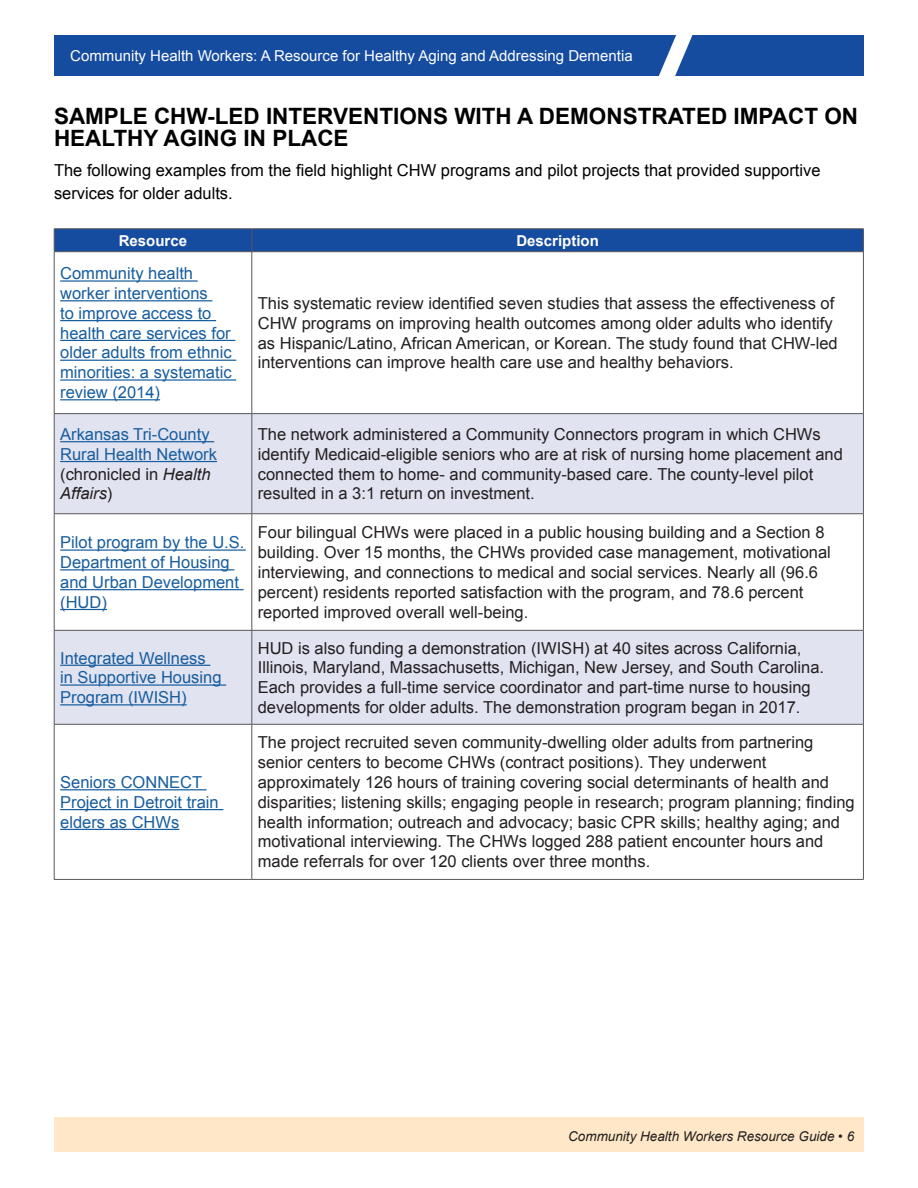
<style>
.page{position:relative;width:918px;height:1188px;background:#fff}
.page>*{position:absolute;margin:0;border:0;box-sizing:border-box;transform-origin:0 0}
.t1{font:700 22.5px/22.5px "Arial";color:#000}
.t2{font:16.5px/19.8px "Arial";color:#231f20}
.t3{font:16.5px/19.8px "Arial";color:#175d9e}
.t4{font:16.5px/22.5px "Arial";color:#000}
.t5{font:15px "Arial";color:#fff}
.t6{font:700 15px "Arial";color:#fff}
.t7{font:italic 13.5px "Arial";color:#231f20}
.s1{color:#231f20}
.s2{font-style:italic;color:#231f20}
</style>
<div class="page">
<svg style="left:55px;top:414px;width:808px;height:310px;fill:#e1e3f1"></svg>
<div style="left:54px;top:229px;width:810px;height:22px;background:#154ca0"></div>
<hr style="left:54px;top:251px;width:198px;height:1px;background:#57585a">
<hr style="left:54px;top:252px;width:1px;height:161px;background:#57585a">
<hr style="left:252px;top:251px;width:612px;height:1px;background:#57585a">
<hr style="left:252px;top:252px;width:1px;height:161px;background:#57585a">
<hr style="left:863px;top:252px;width:1px;height:161px;background:#57585a">
<hr style="left:54px;top:413px;width:198px;height:1px;background:#57585a">
<hr style="left:54px;top:414px;width:1px;height:100px;background:#57585a">
<hr style="left:252px;top:413px;width:612px;height:1px;background:#57585a">
<hr style="left:252px;top:414px;width:1px;height:100px;background:#57585a">
<hr style="left:863px;top:414px;width:1px;height:100px;background:#57585a">
<hr style="left:54px;top:513px;width:198px;height:1px;background:#57585a">
<hr style="left:54px;top:514px;width:1px;height:116px;background:#57585a">
<hr style="left:252px;top:513px;width:612px;height:1px;background:#57585a">
<hr style="left:252px;top:514px;width:1px;height:116px;background:#57585a">
<hr style="left:863px;top:514px;width:1px;height:116px;background:#57585a">
<hr style="left:54px;top:630px;width:198px;height:1px;background:#57585a">
<hr style="left:54px;top:631px;width:1px;height:93px;background:#57585a">
<hr style="left:252px;top:630px;width:612px;height:1px;background:#57585a">
<hr style="left:252px;top:631px;width:1px;height:93px;background:#57585a">
<hr style="left:863px;top:631px;width:1px;height:93px;background:#57585a">
<hr style="left:54px;top:724px;width:198px;height:1px;background:#57585a">
<hr style="left:54px;top:724px;width:1px;height:155px;background:#57585a">
<hr style="left:252px;top:724px;width:612px;height:1px;background:#57585a">
<hr style="left:252px;top:724px;width:1px;height:155px;background:#57585a">
<hr style="left:863px;top:724px;width:1px;height:155px;background:#57585a">
<hr style="left:54px;top:879px;width:198px;height:1px;background:#57585a">
<hr style="left:252px;top:879px;width:612px;height:1px;background:#57585a">
<hr style="left:60px;top:280px;width:138px;height:2px;background:#175d9e">
<hr style="left:60px;top:300px;width:152px;height:1px;background:#175d9e">
<hr style="left:60px;top:320px;width:156px;height:1px;background:#175d9e">
<hr style="left:60px;top:340px;width:175px;height:1px;background:#175d9e">
<hr style="left:60px;top:360px;width:176px;height:1px;background:#175d9e">
<hr style="left:60px;top:379px;width:176px;height:2px;background:#175d9e">
<hr style="left:60px;top:399px;width:100px;height:1px;background:#175d9e">
<hr style="left:60px;top:441px;width:154px;height:1px;background:#175d9e">
<hr style="left:60px;top:461px;width:157px;height:1px;background:#175d9e">
<hr style="left:60px;top:549px;width:186px;height:2px;background:#175d9e">
<hr style="left:60px;top:569px;width:174px;height:1px;background:#175d9e">
<hr style="left:60px;top:589px;width:184px;height:1px;background:#175d9e">
<hr style="left:60px;top:609px;width:47px;height:1px;background:#175d9e">
<hr style="left:60px;top:665px;width:150px;height:1px;background:#175d9e">
<hr style="left:60px;top:684px;width:166px;height:2px;background:#175d9e">
<hr style="left:60px;top:704px;width:127px;height:1px;background:#175d9e">
<hr style="left:60px;top:789px;width:147px;height:1px;background:#175d9e">
<hr style="left:60px;top:809px;width:163px;height:1px;background:#175d9e">
<hr style="left:60px;top:829px;width:119px;height:1px;background:#175d9e">
<div style="left:54px;top:36px;width:810px;height:40px;background:#154ca0"></div>
<svg style="left:639px;top:35px;width:71px;height:41px"></svg>
<div style="left:54px;top:1118px;width:810px;height:34px;background:#ffe7c7"></div>
<p class="t5" style="left:70px;top:46px;width:564px">Community Health Workers: A Resource for Healthy Aging and Addressing Dementia</p>
<p class="t1" style="left:54px;top:105px;width:806px">SAMPLE CHW-LED INTERVENTIONS WITH A DEMONSTRATED IMPACT ON<br>HEALTHY AGING IN PLACE</p>
<p class="t4" style="left:54px;top:160px;width:768px">The following examples from the field highlight CHW programs and pilot projects that provided supportive services for older adults.</p>
<p class="t6" style="left:119px;top:230px;width:70px">Resource</p>
<p class="t6" style="left:516px;top:230px;width:84px">Description</p>
<p class="t3" style="left:60px;top:264px;width:173px">Community health worker interventions<br>to improve access to health care services for older adults from ethnic minorities: a systematic review (2014)</p>
<p class="t2" style="left:258px;top:293px;width:581px">This systematic review identified seven studies that assess the effectiveness of CHW programs on improving health outcomes among older adults who identify as Hispanic/Latino, African American, or Korean. The study found that CHW-led interventions can improve health care use and healthy behaviors.</p>
<p class="t3" style="left:60px;top:424px;width:158px">Arkansas Tri-County<br>Rural Health Network <span class="s1">(chronicled in</span> <span class="s2">Health<br>Affairs</span><span class="s1">)</span></p>
<p class="t2" style="left:258px;top:424px;width:587px">The network administered a Community Connectors program in which CHWs identify Medicaid-eligible seniors who are at risk of nursing home placement and connected them to home- and community-based care. The county-level pilot resulted in a 3:1 return on investment.</p>
<p class="t3" style="left:60px;top:533px;width:186px">Pilot program by the U.S.<br>Department of Housing and Urban Development (HUD)</p>
<p class="t2" style="left:258px;top:523px;width:575px">Four bilingual CHWs were placed in a public housing building and a Section 8 building. Over 15 months, the CHWs provided case management, motivational interviewing, and connections to medical and social services. Nearly all (96.6 percent) residents reported satisfaction with the program, and 78.6 percent reported improved overall well-being.</p>
<p class="t3" style="left:60px;top:648px;width:163px">Integrated Wellness in Supportive Housing<br>Program (IWISH)</p>
<p class="t2" style="left:258px;top:638px;width:568px">HUD is also funding a demonstration (IWISH) at 40 sites across California, Illinois, Maryland, Massachusetts, Michigan, New Jersey, and South Carolina.<br>Each provides a full-time service coordinator and part-time nurse to housing developments for older adults. The demonstration program began in 2017.</p>
<p class="t3" style="left:60px;top:773px;width:160px">Seniors CONNECT<br>Project in Detroit train elders as CHWs</p>
<p class="t2" style="left:258px;top:733px;width:599px">The project recruited seven community-dwelling older adults from partnering senior centers to become CHWs (contract positions). They underwent approximately 126 hours of training covering social determinants of health and disparities; listening skills; engaging people in research; program planning; finding health information; outreach and advocacy; basic CPR skills; healthy aging; and motivational interviewing. The CHWs logged 288 patient encounter hours and made referrals for over 120 clients over three months.</p>
<p class="t7" style="left:568px;top:1127px;width:288px">Community Health Workers Resource Guide • 6</p>
</div>
